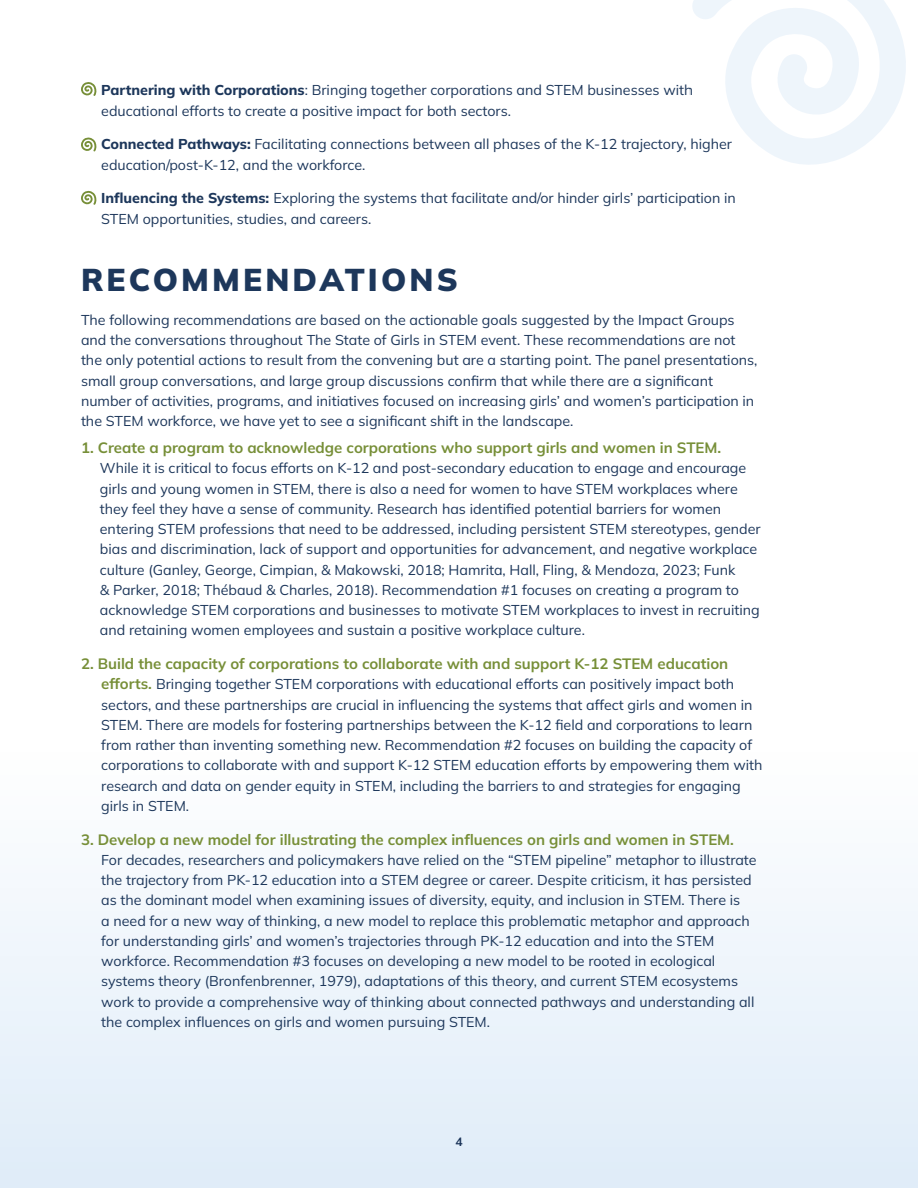
<style>
.page{position:relative;width:918px;height:1188px;background:#fff}
.page>*{position:absolute;margin:0;border:0;box-sizing:border-box;transform-origin:0 0}
.t1{font:900 31.5px "Mulish";letter-spacing:.1em;color:#1d375b}
.t2{font:700 15px "Mulish";color:#778f38}
.t3{font:14.25px/20.2px "Mulish";color:#1d375b}
.t4{font:700 12px "Mulish";color:#1d375b}
.s1{font-weight:800}
.s2{font-weight:700;font-size:15px;color:#778f38}
</style>
<div class="page">
<div style="left:0;top:632px;width:918px;height:556px;background:linear-gradient(to bottom,#fff,#e0edf8)"></div>
<svg style="left:81px;top:82px;width:16px;height:14px"></svg>
<svg style="left:81px;top:137px;width:16px;height:15px"></svg>
<svg style="left:81px;top:191px;width:16px;height:14px"></svg>
<svg style="left:692px;top:0;width:214px;height:165px"></svg>
<p class="t3" style="left:101px;top:80px;width:593px"><span class="s1">Partnering with Corporations</span>: Bringing together corporations and STEM businesses with educational efforts to create a positive impact for both sectors.</p>
<p class="t3" style="left:101px;top:134px;width:632px"><span class="s1">Connected Pathways:</span> Facilitating connections between all phases of the K-12 trajectory, higher education/post-K-12, and the workforce.</p>
<p class="t3" style="left:101px;top:188px;width:636px"><span class="s1">Influencing the Systems:</span> Exploring the systems that facilitate and/or hinder girls’ participation in<br>STEM opportunities, studies, and careers.</p>
<p class="t1" style="left:81px;top:258px;width:378px">RECOMMENDATIONS</p>
<p class="t3" style="left:81px;top:309px;width:678px">The following recommendations are based on the actionable goals suggested by the Impact Groups and the conversations throughout The State of Girls in STEM event. These recommendations are not the only potential actions to result from the convening but are a starting point. The panel presentations, small group conversations, and large group discussions confirm that while there are a significant number of activities, programs, and initiatives focused on increasing girls’ and women’s participation in the STEM workforce, we have yet to see a significant shift in the landscape.</p>
<p class="t2" style="left:81px;top:438px;width:642px">1. Create a program to acknowledge corporations who support girls and women in STEM.</p>
<p class="t3" style="left:100px;top:458px;width:662px">While it is critical to focus efforts on K-12 and post-secondary education to engage and encourage girls and young women in STEM, there is also a need for women to have STEM workplaces where they feel they have a sense of community. Research has identified potential barriers for women entering STEM professions that need to be addressed, including persistent STEM stereotypes, gender bias and discrimination, lack of support and opportunities for advancement, and negative workplace culture (Ganley, George, Cimpian, &amp; Makowski, 2018; Hamrita, Hall, Fling, &amp; Mendoza, 2023; Funk<br>&amp; Parker, 2018; Thébaud &amp; Charles, 2018). Recommendation #1 focuses on creating a program to acknowledge STEM corporations and businesses to motivate STEM workplaces to invest in recruiting and retaining women employees and sustain a positive workplace culture.</p>
<p class="t2" style="left:81px;top:654px;width:649px">2. Build the capacity of corporations to collaborate with and support K-12 STEM education</p>
<p class="t3" style="left:101px;top:674px;width:663px"><span class="s2">efforts.</span> Bringing together STEM corporations with educational efforts can positively impact both sectors, and these partnerships are crucial in influencing the systems that affect girls and women in STEM. There are models for fostering partnerships between the K-12 field and corporations to learn from rather than inventing something new. Recommendation #2 focuses on building the capacity of corporations to collaborate with and support K-12 STEM education efforts by empowering them with research and data on gender equity in STEM, including the barriers to and strategies for engaging girls in STEM.</p>
<p class="t2" style="left:81px;top:829px;width:655px">3. Develop a new model for illustrating the complex influences on girls and women in STEM.</p>
<p class="t3" style="left:101px;top:849px;width:657px">For decades, researchers and policymakers have relied on the “STEM pipeline” metaphor to illustrate the trajectory from PK-12 education into a STEM degree or career. Despite criticism, it has persisted as the dominant model when examining issues of diversity, equity, and inclusion in STEM. There is<br>a need for a new way of thinking, a new model to replace this problematic metaphor and approach for understanding girls’ and women’s trajectories through PK-12 education and into the STEM workforce. Recommendation #3 focuses on developing a new model to be rooted in ecological systems theory (Bronfenbrenner, 1979), adaptations of this theory, and current STEM ecosystems work to provide a comprehensive way of thinking about connected pathways and understanding all the complex influences on girls and women pursuing STEM.</p>
<p class="t4" style="left:455px;top:1134px;width:9px">4</p>
</div>
